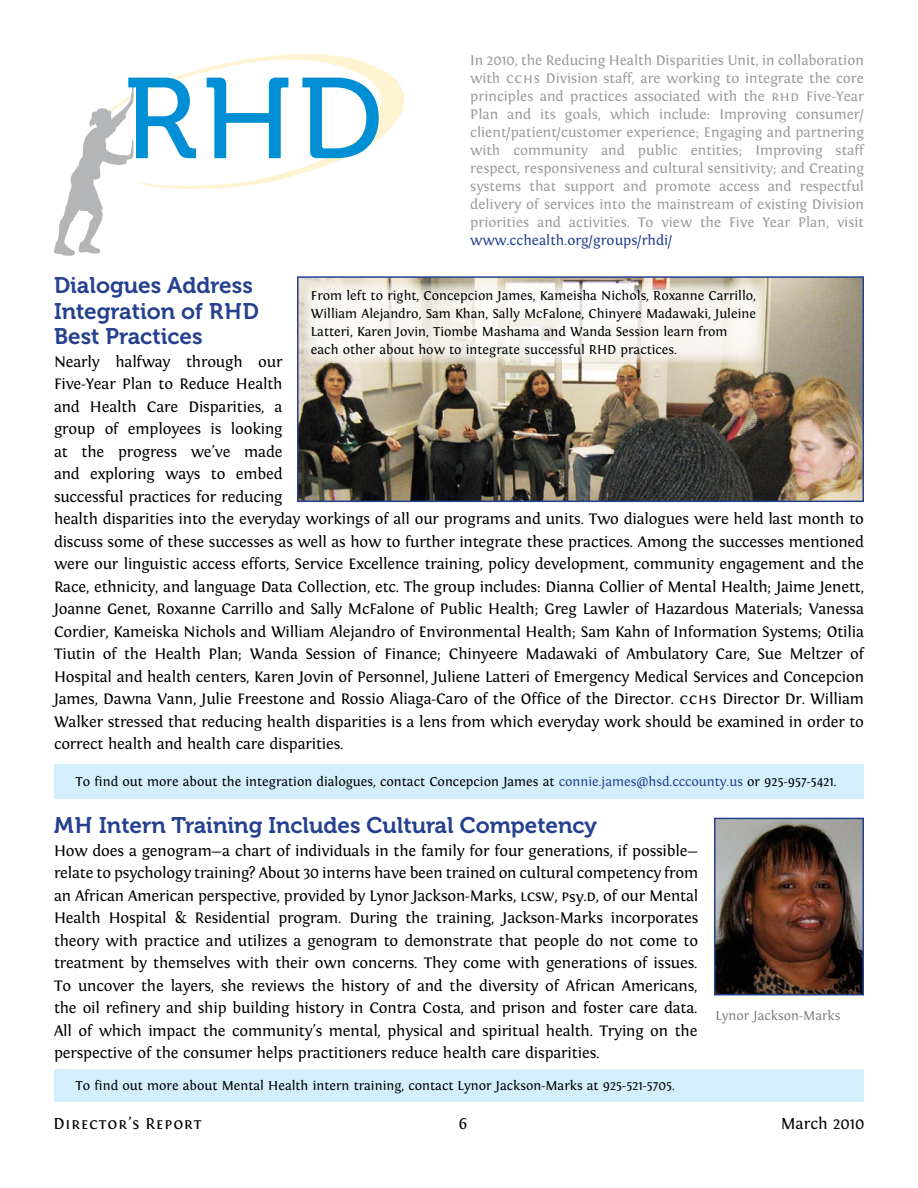
<style>
.page{position:relative;width:918px;height:1188px;background:#fff}
.page>*{position:absolute;margin:0;border:0;box-sizing:border-box;transform-origin:0 0}
.t1{font:114.15px "Museo 500";color:#008fd4;scale:1.04 1}
.t2{font:22.5px/25.5px "Museo 700";color:#24408f}
.t3{font:16.5px "Fontin Small Caps";letter-spacing:.05em;color:#000}
.t4{font:16.5px "Fontin";color:#000}
.t5{font:15.9px/22.5px "Fontin";letter-spacing:-.01em;color:#000}
.t6{font:14.55px/18px "Fontin";color:#9a9a9a;text-align:justify}
.t7{font:14.55px "Fontin";color:#24408f}
.t8{font:13.5px/18px "Fontin";color:#000}
.t9{font:13.5px "Fontin";color:#808284}
.s1{font-family:"Fontin Small Caps"}
.s2{color:#24408f}
</style>
<div class="page">
<img style="left:300px;top:279px;width:561px;height:220px">
<div style="left:297px;top:276px;width:567px;height:226px;border:2px solid #24408f"></div>
<svg style="left:54px;top:54px;width:351px;height:202px"></svg>
<div style="left:54px;top:765px;width:810px;height:34px;background:#d4effc"></div>
<img style="left:717px;top:821px;width:144px;height:171px">
<div style="left:714px;top:818px;width:150px;height:177px;border:2px solid #24408f"></div>
<div style="left:54px;top:1069px;width:810px;height:33px;background:#d4effc"></div>
<svg style="left:304px;top:283px;width:461px;height:80px;fill:#f8f6f1"></svg>
<h1 class="t1" style="left:124px;top:56px;width:250px">R H D</h1>
<p class="t6" style="left:470px;top:51px;width:395px">In 2010, the Reducing Health Disparities Unit, in collaboration with <span class="s1">cchs</span> Division staff, are working to integrate the core principles and practices associated with the <span class="s1">rhd</span> Five-Year Plan and its goals, which include: Improving consumer/ client/patient/customer experience; Engaging and partnering with community and public entities; Improving staff respect, responsiveness and cultural sensitivity; and Creating systems that support and promote access and respectful delivery of services into the mainstream of existing Division priorities and activities. To view the Five Year Plan, visit</p>
<p class="t7" style="left:470px;top:232px;width:204px">www.cchealth.org/groups/rhdi/</p>
<h2 class="t2" style="left:54px;top:273px;width:206px">Dialogues Address<br>Integration of RHD<br>Best Practices</h2>
<p class="t5" style="left:54px;top:350px;width:812px">Nearly halfway through our<br>Five-Year Plan to Reduce Health<br>and Health Care Disparities, a<br>group of employees is looking<br>at the progress we’ve made<br>and exploring ways to embed<br>successful practices for reducing<br>health disparities into the everyday workings of all our programs and units. Two dialogues were held last month to discuss some of these successes as well as how to further integrate these practices. Among the successes mentioned were our linguistic access efforts, Service Excellence training, policy development, community engagement and the Race, ethnicity, and language Data Collection, etc. The group includes: Dianna Collier of Mental Health; Jaime Jenett, Joanne Genet, Roxanne Carrillo and Sally McFalone of Public Health; Greg Lawler of Hazardous Materials; Vanessa Cordier, Kameiska Nichols and William Alejandro of Environmental Health; Sam Kahn of Information Systems; Otilia Tiutin of the Health Plan; Wanda Session of Finance; Chinyeere Madawaki of Ambulatory Care, Sue Meltzer of Hospital and health centers, Karen Jovin of Personnel, Juliene Latteri of Emergency Medical Services and Concepcion James, Dawna Vann, Julie Freestone and Rossio Aliaga-Caro of the Office of the Director. <span class="s1">cchs</span> Director Dr. William Walker stressed that reducing health disparities is a lens from which everyday work should be examined in order to correct health and health care disparities.</p>
<p class="t8" style="left:311px;top:287px;width:447px">From left to right, Concepcion James, Kameisha Nichols, Roxanne Carrillo, William Alejandro, Sam Khan, Sally McFalone, Chinyere Madawaki, Juleine Latteri, Karen Jovin, Tiombe Mashama and Wanda Session learn from each other about how to integrate successful RHD practices.</p>
<p class="t8" style="left:76px;top:772px;width:763px">To find out more about the integration dialogues, contact Concepcion James at <span class="s2">connie.james@hsd.cccounty.us</span> or 925-957-5421.</p>
<h2 class="t2" style="left:54px;top:813px;width:545px">MH Intern Training Includes Cultural Competency</h2>
<p class="t5" style="left:54px;top:839px;width:646px;text-align:justify">How does a genogram—a chart of individuals in the family for four generations, if possible— relate to psychology training? About 30 interns have been trained on cultural competency from an African American perspective, provided by Lynor Jackson-Marks, <span class="s1">lcsw</span>, <span class="s1">p</span>sy.<span class="s1">d</span>, of our Mental Health Hospital &amp; Residential program. During the training, Jackson-Marks incorporates theory with practice and utilizes a genogram to demonstrate that people do not come to treatment by themselves with their own concerns. They come with generations of issues.<br>To uncover the layers, she reviews the history of and the diversity of African Americans, the oil refinery and ship building history in Contra Costa, and prison and foster care data.<br>All of which impact the community’s mental, physical and spiritual health. Trying on the perspective of the consumer helps practitioners reduce health care disparities.</p>
<p class="t8" style="left:76px;top:1076px;width:601px">To find out more about Mental Health intern training, contact Lynor Jackson-Marks at 925-521-5705.</p>
<p class="t9" style="left:716px;top:1008px;width:127px">Lynor Jackson-Marks</p>
<p class="t3" style="left:54px;top:1114px;width:150px">Director’s Report</p>
<p class="t4" style="left:781px;top:1114px;width:85px">March 2010</p>
</div>
